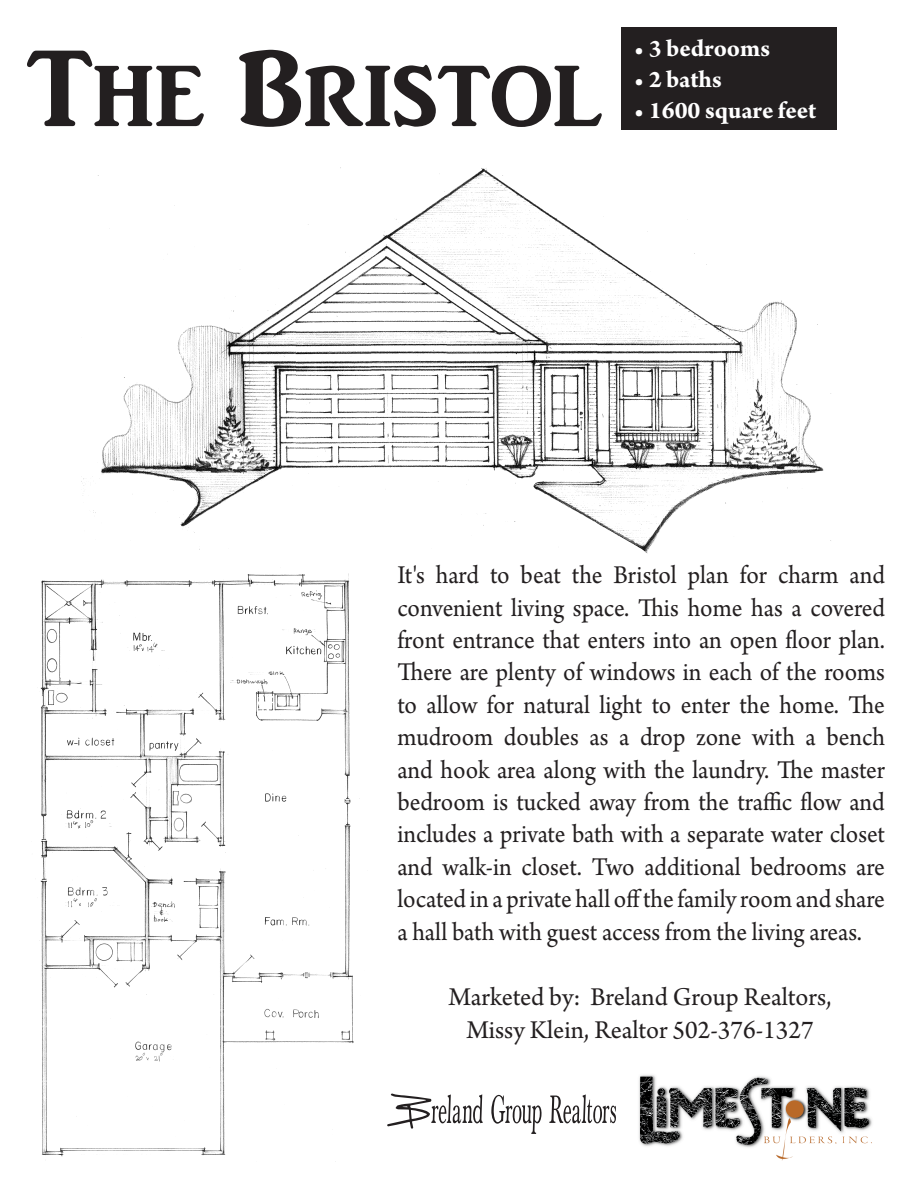
<style>
.page{position:relative;width:918px;height:1188px;background:#fff}
.page>*{position:absolute;margin:0;border:0;box-sizing:border-box;transform-origin:0 0}
.t1{font:111.45px "ARJULIAN";color:#231f20}
.t2{font:27px/32.4px "Arno Pro";color:#231f20;text-align:justify;scale:.94 1}
.t3{font:27px/32.4px "Arno Pro";color:#231f20;text-align:center}
.t4{font:700 25.5px "Arno Pro";color:#fff}
</style>
<div class="page">
<img style="left:81px;top:167px;width:750px;height:387px">
<img style="left:39px;top:573px;width:321px;height:589px">
<div style="left:622px;top:27px;width:215px;height:103px;background:#231f20"></div>
<img style="left:639px;top:1075px;width:233px;height:86px">
<div style="left:301px;top:497px;width:158px;height:47px;background:#fff"></div>
<svg style="left:491px;top:1095px;width:51px;height:39px"></svg>
<svg style="left:549px;top:1094px;width:67px;height:30px"></svg>
<svg style="left:387px;top:1094px;width:96px;height:35px"></svg>
<h1 class="t1" style="left:27px;top:29px;width:576px">The Bristol</h1>
<p class="t4" style="left:634px;top:34px;width:138px">• 3 bedrooms</p>
<p class="t4" style="left:634px;top:65px;width:90px">• 2 baths</p>
<p class="t4" style="left:634px;top:95px;width:184px">• 1600 square feet</p>
<p class="t2" style="left:397px;top:560px;width:520px">It's hard to beat the Bristol plan for charm and convenient living space. This home has a covered front entrance that enters into an open floor plan.<br>There are plenty of windows in each of the rooms to allow for natural light to enter the home. The mudroom doubles as a drop zone with a bench and hook area along with the laundry. The master bedroom is tucked away from the traffic flow and includes a private bath with a separate water closet and walk-in closet. Two additional bedrooms are located in a private hall off the family room and share a hall bath with guest access from the living areas.</p>
<p class="t3" style="left:449px;top:983px;width:384px">Marketed by: Breland Group Realtors,<br>Missy Klein, Realtor 502-376-1327</p>
</div>
